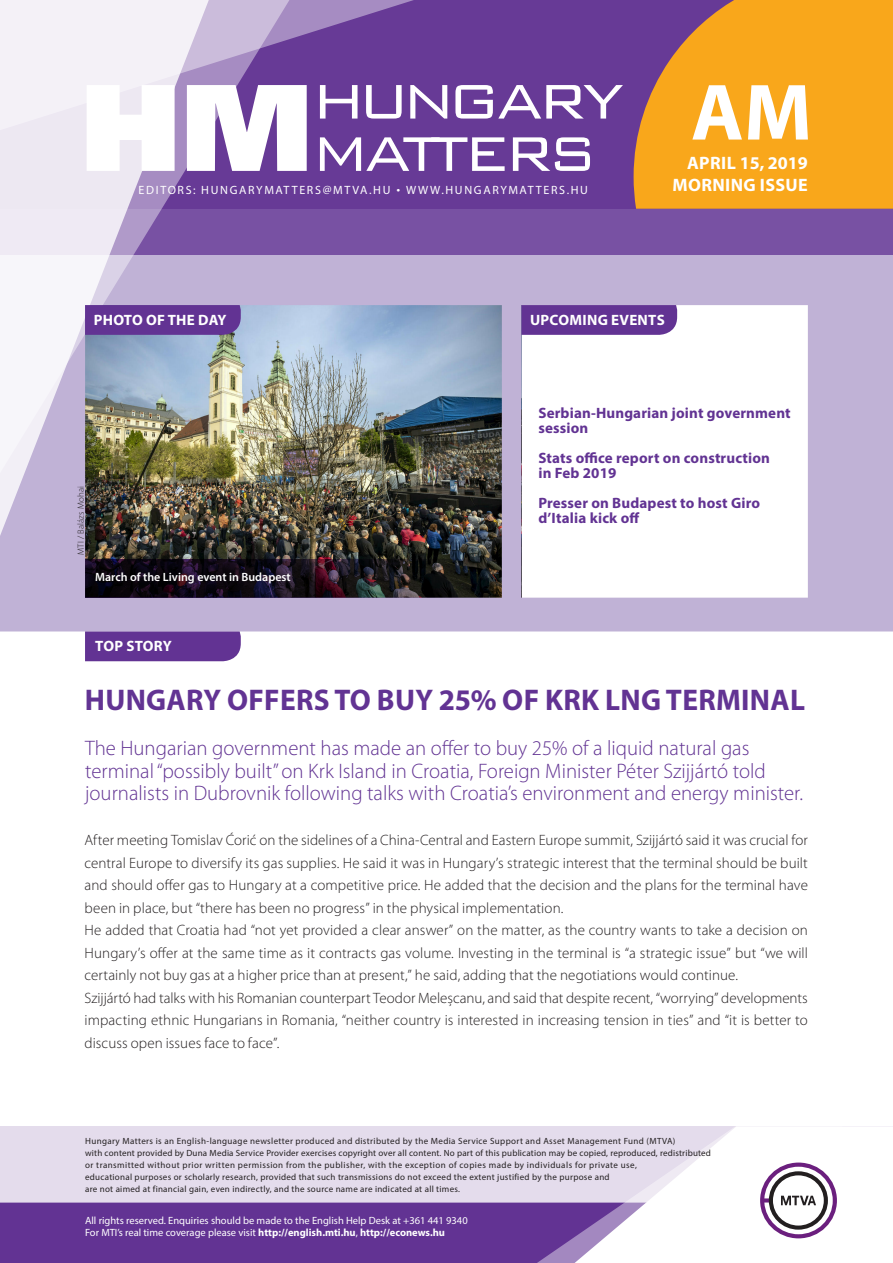
<style>
.page{position:relative;width:893px;height:1263px;background:#fff}
.page>*{position:absolute;margin:0;border:0;box-sizing:border-box;transform-origin:0 0}
.t1{font:700 80.55px "Myriad Pro";color:#fff}
._00_borito_cimsor{font:700 30px "Myriad Pro";letter-spacing:.01em;color:#623393}
._00_borito_alcimsor{font:300 21px/22.5px "Myriad Pro";color:#623393}
.t2{font:700 18px "Myriad Pro";letter-spacing:.02em;color:#fff}
._03_kenyer_szöveg-1{font:300 15px/22.5px "Myriad Pro";letter-spacing:.01em;color:#231f20;text-align:justify}
._00_borito_cimsorkic{font:700 15px/15px "Myriad Pro";letter-spacing:.01em;color:#623393}
.t3{font:700 15px "Myriad Pro";letter-spacing:.02em;color:#fff}
.t4{font:12px "Myriad Pro";letter-spacing:.14em;color:#fff}
._04_kepalairas{font:600 12px "Myriad Pro";color:#fff}
.t5{font:10.5px/12px "Myriad Pro";color:#fff}
.t6{font:9px/12px "Myriad Pro";letter-spacing:.03em;color:#231f20}
._03_kenyer_szöveg-1-2{font:300 9px "Myriad Pro";letter-spacing:.03em;color:#231f20}
.s1{font-family:"Geogrotesque"}
.s2{font-weight:700}
</style>
<div class="page">
<div style="left:0;top:1126px;width:893px;height:137px;background:#e4dcec"></div>
<div style="left:0;top:1202px;width:506px;height:61px;background:#623393"></div>
<svg style="left:506px;top:1202px;width:69px;height:61px;background:#6b3e99"></svg>
<svg style="left:575px;top:1126px;width:318px;height:137px"></svg>
<svg style="left:0;top:255px;width:893px;height:376px"></svg>
<div style="left:0;top:0;width:893px;height:255px;background:linear-gradient(to bottom,#633493,#72489e)"></div>
<svg style="left:634px;top:0;width:259px;height:209px;background:#ea9c26"></svg>
<img style="left:225px;top:221px;width:83px;height:287px">
<svg style="left:225px;top:0;width:257px;height:221px;background:#744c9f"></svg>
<img style="left:0;top:0;width:225px;height:610px">
<svg style="left:87px;top:85px;width:88px;height:86px"></svg>
<svg style="left:187px;top:85px;width:120px;height:86px"></svg>
<svg style="left:320px;top:85px;width:37px;height:34px"></svg>
<svg style="left:366px;top:85px;width:36px;height:34px"></svg>
<svg style="left:410px;top:85px;width:37px;height:34px"></svg>
<svg style="left:455px;top:85px;width:168px;height:34px"></svg>
<svg style="left:320px;top:137px;width:185px;height:34px"></svg>
<svg style="left:513px;top:137px;width:77px;height:34px"></svg>
<div style="left:85px;top:631px;width:156px;height:30px;background:#623393"></div>
<svg style="left:521px;top:305px;width:156px;height:30px;background:#653795"></svg>
<div style="left:85px;top:305px;width:156px;height:30px;background:#623393"></div>
<svg style="left:85px;top:559px;width:417px;height:39px;background:#19131b"></svg>
<p class="t4" style="left:139px;top:182px;width:451px">EDITORS: HUNGARYMATTERS@MTVA.HU <span class="s1">¬</span> WWW.HUNGARYMATTERS.HU</p>
<h1 class="t1" style="left:691px;top:60px;width:122px">AM</h1>
<p class="t2" style="left:687px;top:151px;width:122px">April 15, 2019</p>
<p class="t2" style="left:673px;top:173px;width:137px">MORNING ISSUE</p>
<p class="t3" style="left:94px;top:310px;width:134px">PHOTO OF THE DAY</p>
<p class="t3" style="left:530px;top:310px;width:136px">UPCOMING EVENTS</p>
<p class="_03_kenyer_szöveg-1-2" style="left:76px;top:555px;width:70px;rotate:-90deg">MTI / Balázs Mohai</p>
<p class="_04_kepalairas" style="left:95px;top:569px;width:197px">March of the Living event in Budapest</p>
<p class="t3" style="left:95px;top:636px;width:78px">TOP STORY</p>
<p class="_00_borito_cimsorkic" style="left:538px;top:405px;width:254px">Serbian-Hungarian joint government session</p>
<p class="_00_borito_cimsorkic" style="left:538px;top:450px;width:233px">Stats office report on construction in Feb 2019</p>
<p class="_00_borito_cimsorkic" style="left:538px;top:495px;width:223px">Presser on Budapest to host Giro d’Italia kick off</p>
<p class="_00_borito_cimsor" style="left:85px;top:680px;width:719px">HUNGARY OFFERS TO BUY 25% OF KRK LNG TERMINAL</p>
<p class="_00_borito_alcimsor" style="left:85px;top:737px;width:719px">The Hungarian government has made an offer to buy 25% of a liquid natural gas terminal “possibly built” on Krk Island in Croatia, Foreign Minister Péter Szijjártó told journalists in Dubrovnik following talks with Croatia’s environment and energy minister.</p>
<p class="_03_kenyer_szöveg-1" style="left:85px;top:829px;width:725px">After meeting Tomislav Ćorić on the sidelines of a China-Central and Eastern Europe summit, Szijjártó said it was crucial for central Europe to diversify its gas supplies. He said it was in Hungary’s strategic interest that the terminal should be built and should offer gas to Hungary at a competitive price. He added that the decision and the plans for the terminal have been in place, but “there has been no progress” in the physical implementation.</p>
<p class="_03_kenyer_szöveg-1" style="left:85px;top:919px;width:725px">He added that Croatia had “not yet provided a clear answer” on the matter, as the country wants to take a decision on Hungary’s offer at the same time as it contracts gas volume. Investing in the terminal is “a strategic issue” but “we will certainly not buy gas at a higher price than at present,” he said, adding that the negotiations would continue.</p>
<p class="_03_kenyer_szöveg-1" style="left:85px;top:986px;width:725px">Szijjártó had talks with his Romanian counterpart Teodor Meleșcanu, and said that despite recent, “worrying” developments impacting ethnic Hungarians in Romania, “neither country is interested in increasing tension in ties” and “it is better to discuss open issues face to face”.</p>
<p class="t6" style="left:85px;top:1134px;width:627px">Hungary Matters is an English-language newsletter produced and distributed by the Media Service Support and Asset Management Fund (MTVA)<br>with content provided by Duna Media Service Provider exercises copyright over all content. No part of this publication may be copied, reproduced, redistributed or transmitted without prior written permission from the publisher, with the exception of copies made by individuals for private use,<br>educational purposes or scholarly research, provided that such transmissions do not exceed the extent justified by the purpose and<br>are not aimed at financial gain, even indirectly, and the source name are indicated at all times.</p>
<p class="t5" style="left:85px;top:1214px;width:384px">All rights reserved. Enquiries should be made to the English Help Desk at +361 441 9340<br>For MTI’s real time coverage please visit <span class="s2">http://english.mti.hu</span>, <span class="s2">http://econews.hu</span></p>
</div>
